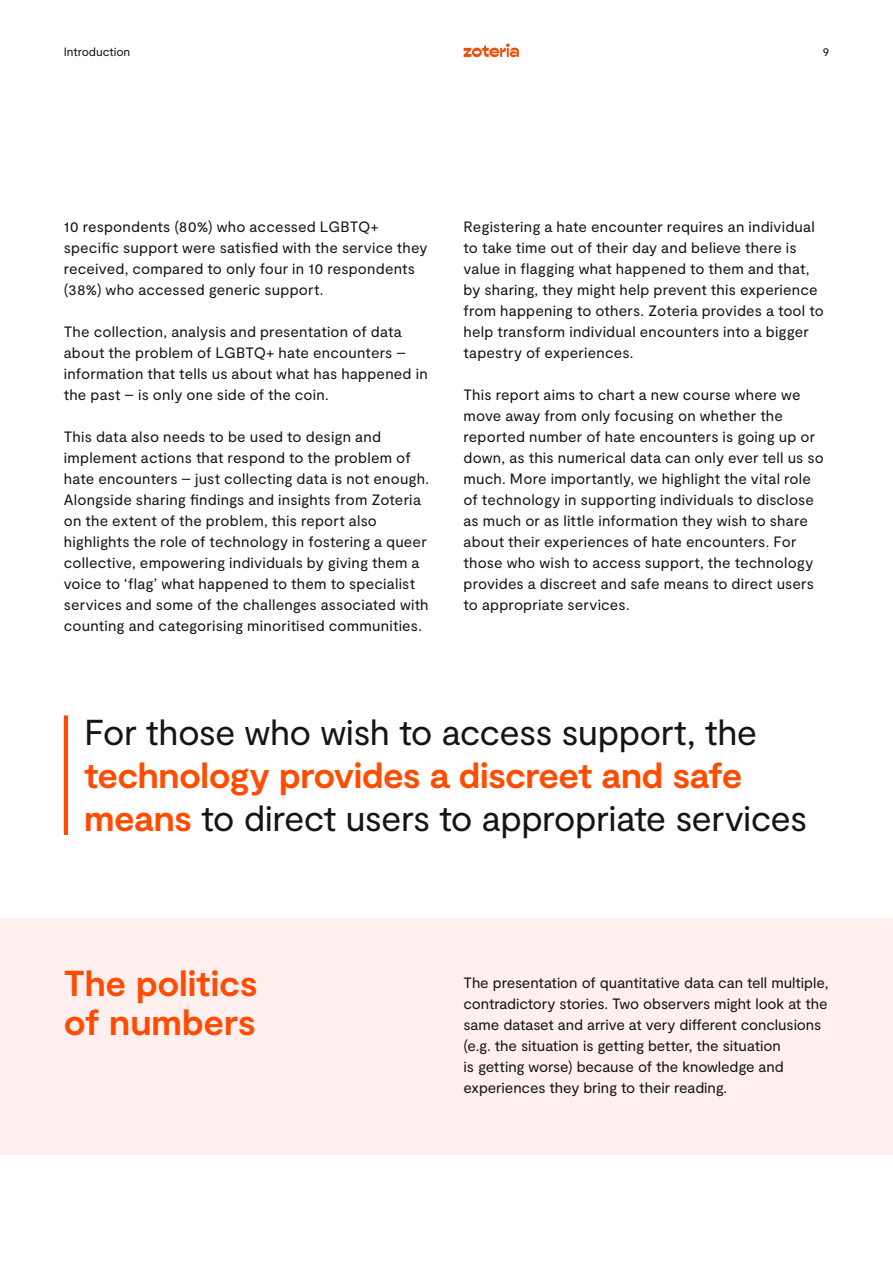
<style>
.page{position:relative;width:893px;height:1263px;background:#fff}
.page>*{position:absolute;margin:0;border:0;box-sizing:border-box;transform-origin:0 0}
.t1{font:700 36px/39px "Moderat";letter-spacing:-.015em;color:#ff4c00}
.t2{font:36px "Moderat";letter-spacing:-.02em;color:#131519}
.t3{font:15px/21px "Moderat";letter-spacing:.01em;color:#131519}
.t4{font:12px "Moderat";letter-spacing:-.005em;color:#131519}
.s1{font-weight:400;color:#131519}
</style>
<div class="page">
<svg style="left:464px;top:44px;width:55px;height:13px"></svg>
<div style="left:0;top:918px;width:893px;height:236px;background:#ffefef"></div>
<hr style="left:64px;top:715px;width:4px;height:120px;background:#ff4c00">
<p class="t4" style="left:64px;top:45px;width:68px">Introduction</p>
<p class="t4" style="left:823px;top:45px;width:8px">9</p>
<p class="t3" style="left:64px;top:217px;width:365px">10 respondents (80%) who accessed LGBTQ+ specific support were satisfied with the service they received, compared to only four in 10 respondents (38%) who accessed generic support.</p>
<p class="t3" style="left:64px;top:322px;width:365px">The collection, analysis and presentation of data about the problem of LGBTQ+ hate encounters – information that tells us about what has happened in the past – is only one side of the coin.</p>
<p class="t3" style="left:64px;top:427px;width:367px">This data also needs to be used to design and implement actions that respond to the problem of hate encounters – just collecting data is not enough.<br>Alongside sharing findings and insights from Zoteria on the extent of the problem, this report also highlights the role of technology in fostering a queer collective, empowering individuals by giving them a voice to ‘flag’ what happened to them to specialist services and some of the challenges associated with counting and categorising minoritised communities.</p>
<p class="t3" style="left:463px;top:217px;width:362px">Registering a hate encounter requires an individual to take time out of their day and believe there is value in flagging what happened to them and that, by sharing, they might help prevent this experience from happening to others. Zoteria provides a tool to help transform individual encounters into a bigger tapestry of experiences.</p>
<p class="t3" style="left:463px;top:385px;width:362px">This report aims to chart a new course where we move away from only focusing on whether the reported number of hate encounters is going up or down, as this numerical data can only ever tell us so much. More importantly, we highlight the vital role of technology in supporting individuals to disclose as much or as little information they wish to share about their experiences of hate encounters. For those who wish to access support, the technology provides a discreet and safe means to direct users to appropriate services.</p>
<h1 class="t2" style="left:84px;top:711px;width:675px">For those who wish to access support, the</h1>
<h1 class="t1" style="left:84px;top:756px;width:725px;line-height:43.2px">technology provides a discreet and safe means <span class="s1">to direct users to appropriate services</span></h1>
<h1 class="t1" style="left:64px;top:965px;width:195px">The politics of numbers</h1>
<p class="t3" style="left:463px;top:973px;width:367px">The presentation of quantitative data can tell multiple, contradictory stories. Two observers might look at the same dataset and arrive at very different conclusions (e.g. the situation is getting better, the situation<br>is getting worse) because of the knowledge and experiences they bring to their reading.</p>
</div>
